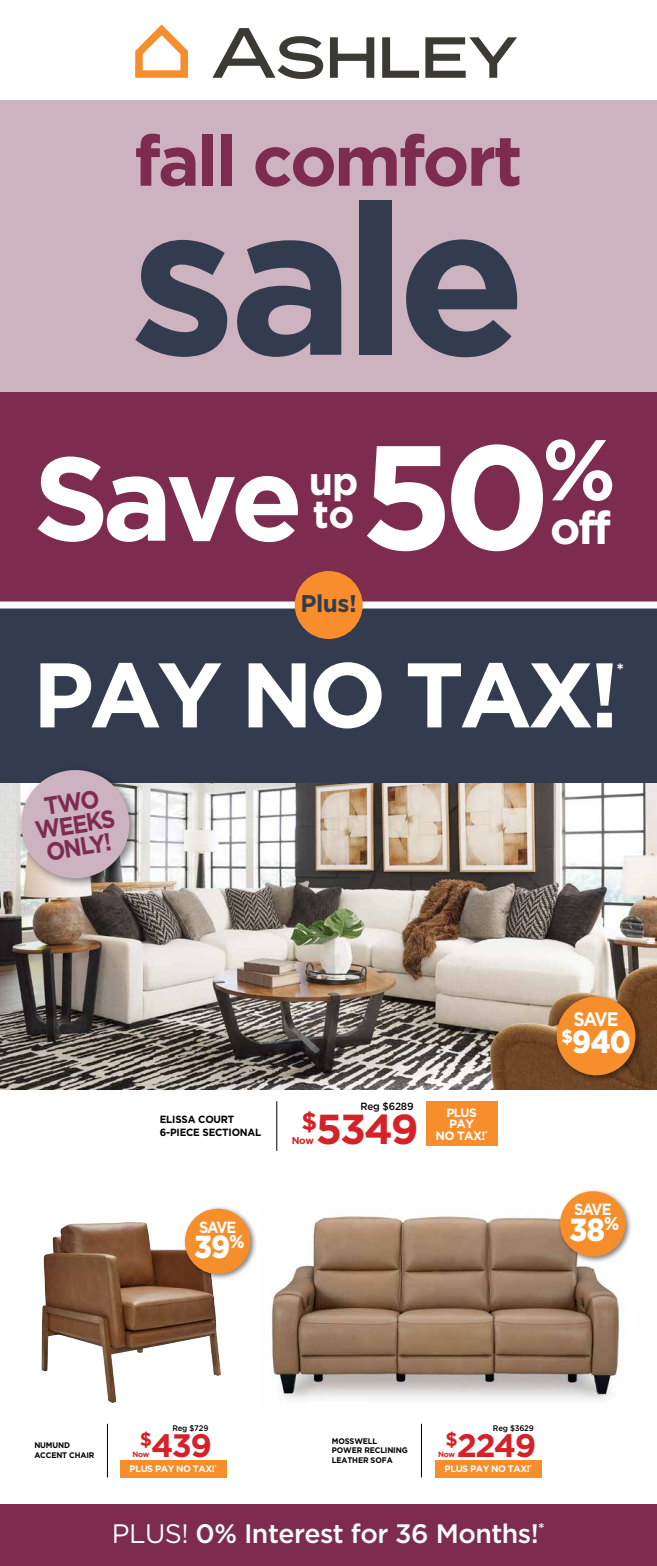
<style>
.page{position:relative;width:657px;height:1566px;background:#fff}
.page>*{position:absolute;margin:0;border:0;box-sizing:border-box;transform-origin:0 0}
.t1{font:700 211.2px "Gotham";color:#333c4f}
.t2{font:700 147.6px "Gotham";color:#fff}
.t3{font:700 118.6px "Gotham";color:#fff}
.t4{font:700 91.5px "Gotham";letter-spacing:-.05em;color:#fff}
.t5{font:700 86px "Gotham";color:#fff}
.t6{font:700 70.7px "Gotham";letter-spacing:-.04em;color:#7d2c50}
.t7{font:700 45.8px "Gotham";color:#fff}
.t8{font:700 41.9px "Gotham";color:#d52229}
.t9{font:700 39px/33px "Gotham";color:#fff}
.t10{font:700 32.5px "Gotham";letter-spacing:-.05em;color:#d52229}
.t11{font:900 31.9px "Gotham";letter-spacing:-.02em;color:#fff;scale:.9 1}
.t12{font:500 26.7px "Gotham";letter-spacing:-.02em;color:#fff}
.t13{font:700 25px/22.5px "Gotham";color:#7d2c50;text-align:center;scale:.9 1}
.t14{font:700 24.4px "Gotham";color:#d52229}
.t15{font:700 24.1px "Gotham";color:#333c4f}
.t16{font:700 19.6px "Gotham";color:#fff;scale:.9 1}
.t17{font:700 18.9px "Gotham";color:#d52229}
.t18{font:700 17.8px "Gotham";color:#fff}
.t19{font:700 16.2px "Gotham";letter-spacing:-.075em;color:#fff;scale:.9 1}
.t20{font:700 12px/11.3px "Gotham";letter-spacing:-.05em;color:#fff;text-align:center}
.t21{font:700 10.4px/12.8px "Gotham";letter-spacing:-.02em;color:#000;scale:.95 1}
.t22{font:500 10.4px "Gotham";letter-spacing:-.02em;color:#000;scale:.95 1}
.t23{font:700 9.9px "Gotham";color:#d52229}
.t24{font:700 9.3px "Gotham";letter-spacing:-.05em;color:#fff}
.t25{font:700 8.1px/9.9px "Gotham";letter-spacing:-.02em;color:#000;scale:.95 1}
.t26{font:500 8.1px "Gotham";letter-spacing:-.02em;color:#000;scale:.95 1}
.t27{font:700 7.7px "Gotham";letter-spacing:-.05em;color:#d52229}
.s1{font-weight:400}
</style>
<div class="page">
<svg style="left:330px;top:37px;width:44px;height:41px"></svg>
<svg style="left:382px;top:37px;width:37px;height:41px"></svg>
<svg style="left:425px;top:37px;width:92px;height:41px"></svg>
<svg style="left:212px;top:28px;width:111px;height:51px"></svg>
<svg style="left:135px;top:24px;width:53px;height:54px"></svg>
<div style="left:0;top:392px;width:657px;height:213px;background:#7d2c50"></div>
<div style="left:0;top:605px;width:657px;height:178px;background:#333c4f"></div>
<div style="left:0;top:602px;width:657px;height:7px;background:#fff"></div>
<div style="left:295px;top:571px;width:68px;height:68px;background:#f78d2d;border-radius:50%"></div>
<img style="left:0;top:783px;width:657px;height:307px">
<div style="left:0;top:1505px;width:657px;height:61px;background:#7d2c50"></div>
<hr style="left:276px;top:1101px;width:1px;height:50px;background:#000">
<div style="left:426px;top:1101px;width:71px;height:45px;background:#f78e2c"></div>
<div style="left:553px;top:993px;width:91px;height:91px;background:#000;opacity:.5"></div>
<svg style="left:551px;top:991px;width:90px;height:90px;background:#c47831"></svg>
<div style="left:0;top:100px;width:657px;height:292px;background:#cdb2bf"></div>
<hr style="left:107px;top:1424px;width:1px;height:53px;background:#000">
<div style="left:120px;top:1460px;width:106px;height:17px;background:#f78e2c"></div>
<hr style="left:421px;top:1424px;width:1px;height:53px;background:#000">
<div style="left:435px;top:1460px;width:106px;height:17px;background:#f78e2c"></div>
<img style="left:41px;top:1222px;width:180px;height:181px">
<img style="left:271px;top:1214px;width:352px;height:186px">
<div style="left:557px;top:1188px;width:76px;height:76px;background:#000;opacity:.5"></div>
<svg style="left:556px;top:1188px;width:74px;height:73px"></svg>
<div style="left:182px;top:1206px;width:76px;height:75px;background:#000;opacity:.5"></div>
<svg style="left:180px;top:1206px;width:75px;height:73px"></svg>
<div style="left:16px;top:765px;width:125px;height:125px;background:#000;opacity:.5"></div>
<svg style="left:14px;top:765px;width:123px;height:121px;background:#b8a7b0"></svg>
<h3 class="t6" style="left:134px;top:120px;width:390px">fall comfort</h3>
<h1 class="t1" style="left:130px;top:158px;width:398px">sale</h1>
<h3 class="t3" style="left:33px;top:430px;width:272px">Save</h3>
<h3 class="t9" style="left:309px;top:464px;width:51px">up to</h3>
<h3 class="t5" style="left:542px;top:420px;width:76px">%</h3>
<h2 class="t2" style="left:361px;top:412px;width:192px">50</h2>
<h3 class="t7" style="left:550px;top:501px;width:62px">off</h3>
<h3 class="t15" style="left:301px;top:590px;width:58px">Plus!</h3>
<h3 class="t4" style="left:33px;top:642px;width:588px">PAY NO TAX!</h3>
<h3 class="t18" style="left:617px;top:660px;width:9px">*</h3>
<h3 class="t13" style="left:30px;top:797px;width:91px;rotate:-9deg">TWO<br>WEEKS<br>ONLY!</h3>
<p class="t21" style="left:160px;top:1113px;width:108px">ELISSA COURT<br>6-PIECE SECTIONAL</p>
<h3 class="t19" style="left:199px;top:1218px;width:43px">SAVE</h3>
<h3 class="t11" style="left:194px;top:1229px;width:58px">39<sup>%</sup></h3>
<p class="t22" style="left:360px;top:1100px;width:57px">Reg $6289</p>
<h3 class="t8" style="left:316px;top:1105px;width:104px">5349</h3>
<h3 class="t20" style="left:436px;top:1107px;width:54px">PLUS<br>PAY<br>NO TAX!<sup>*</sup></h3>
<h3 class="t14" style="left:301px;top:1107px;width:17px">$</h3>
<p class="t23" style="left:292px;top:1134px;width:23px">Now</p>
<h3 class="t16" style="left:574px;top:1007px;width:51px">SAVE</h3>
<h3 class="t11" style="left:562px;top:1023px;width:79px"><sup>$</sup>940</h3>
<h3 class="t19" style="left:574px;top:1200px;width:43px">SAVE</h3>
<h3 class="t11" style="left:570px;top:1211px;width:57px">38<sup>%</sup></h3>
<p class="t25" style="left:34px;top:1440px;width:65px">NUMUND<br>ACCENT CHAIR</p>
<p class="t26" style="left:172px;top:1423px;width:39px">Reg $729</p>
<h3 class="t10" style="left:140px;top:1427px;width:74px"><sup>$</sup>439</h3>
<p class="t24" style="left:130px;top:1464px;width:89px">PLUS PAY NO TAX!<sup>*</sup></p>
<p class="t27" style="left:133px;top:1449px;width:18px">Now</p>
<p class="t25" style="left:332px;top:1436px;width:81px">MOSSWELL<br>POWER RECLINING<br>LEATHER SOFA</p>
<p class="t26" style="left:493px;top:1423px;width:45px">Reg $3629</p>
<h3 class="t17" style="left:445px;top:1428px;width:14px">$</h3>
<p class="t27" style="left:438px;top:1449px;width:18px">Now</p>
<h3 class="t10" style="left:457px;top:1427px;width:81px">2249</h3>
<p class="t24" style="left:445px;top:1464px;width:89px">PLUS PAY NO TAX!<sup>*</sup></p>
<h3 class="t12" style="left:112px;top:1518px;width:435px"><span class="s1">PLUS!</span> 0% Interest for 36 Months!<sup>*</sup></h3>
</div>
